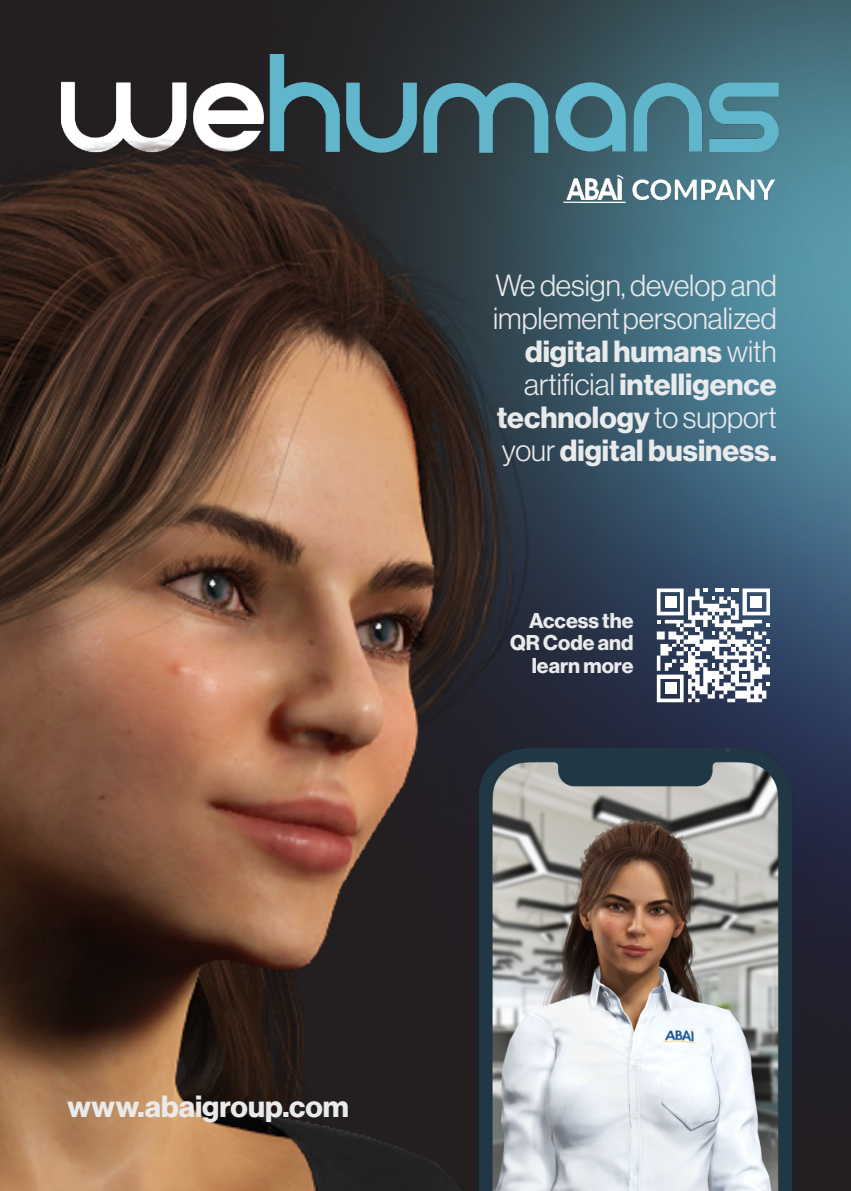
<style>
.page{position:relative;width:851px;height:1191px;background:#fff}
.page>*{position:absolute;margin:0;border:0;box-sizing:border-box;transform-origin:0 0}
.t1{font:30px/33px "N Haas Grotesk DS Pro 75 Bd";color:#e9eaeb;text-align:right}
.t2{font:30px/33px "N Haas Grotesk DS Pro 45 Lt";color:#e9eaeb}
.t3{font:21px/22.5px "N Haas Grotesk DS Pro 75 Bd";color:#e9eaeb;text-align:right}
.s1{font-family:"N Haas Grotesk DS Pro 45 Lt"}
</style>
<div class="page">
<img style="left:635px;top:0;width:215px;height:1133px">
<img style="left:635px;top:154px;width:148px;height:48px">
<img style="left:635px;top:179px;width:140px;height:21px">
<img style="left:635px;top:54px;width:148px;height:100px">
<img style="left:635px;top:83px;width:67px;height:69px">
<img style="left:709px;top:83px;width:69px;height:69px">
<img style="left:0;top:0;width:635px;height:1191px">
<img style="left:476px;top:748px;width:317px;height:443px">
<svg style="left:656px;top:588px;width:114px;height:114px"></svg>
<div style="left:750px;top:596px;width:12px;height:12px;background:#fff"></div>
<div style="left:664px;top:682px;width:12px;height:12px;background:#fff"></div>
<div style="left:664px;top:596px;width:12px;height:12px;background:#fff"></div>
<p class="t2" style="left:493px;top:269px;width:285px">We design, develop and implement personalized</p>
<p class="t1" style="left:497px;top:335px;width:281px">digital humans <span class="s1">with artificial</span> intelligence technology <span class="s1">to support your</span> digital business.</p>
<p class="t3" style="left:510px;top:609px;width:125px">Access the<br>QR Code and learn more</p>
<p class="t1" style="left:68px;top:1090px;width:283px">www.abaigroup.com</p>
</div>
